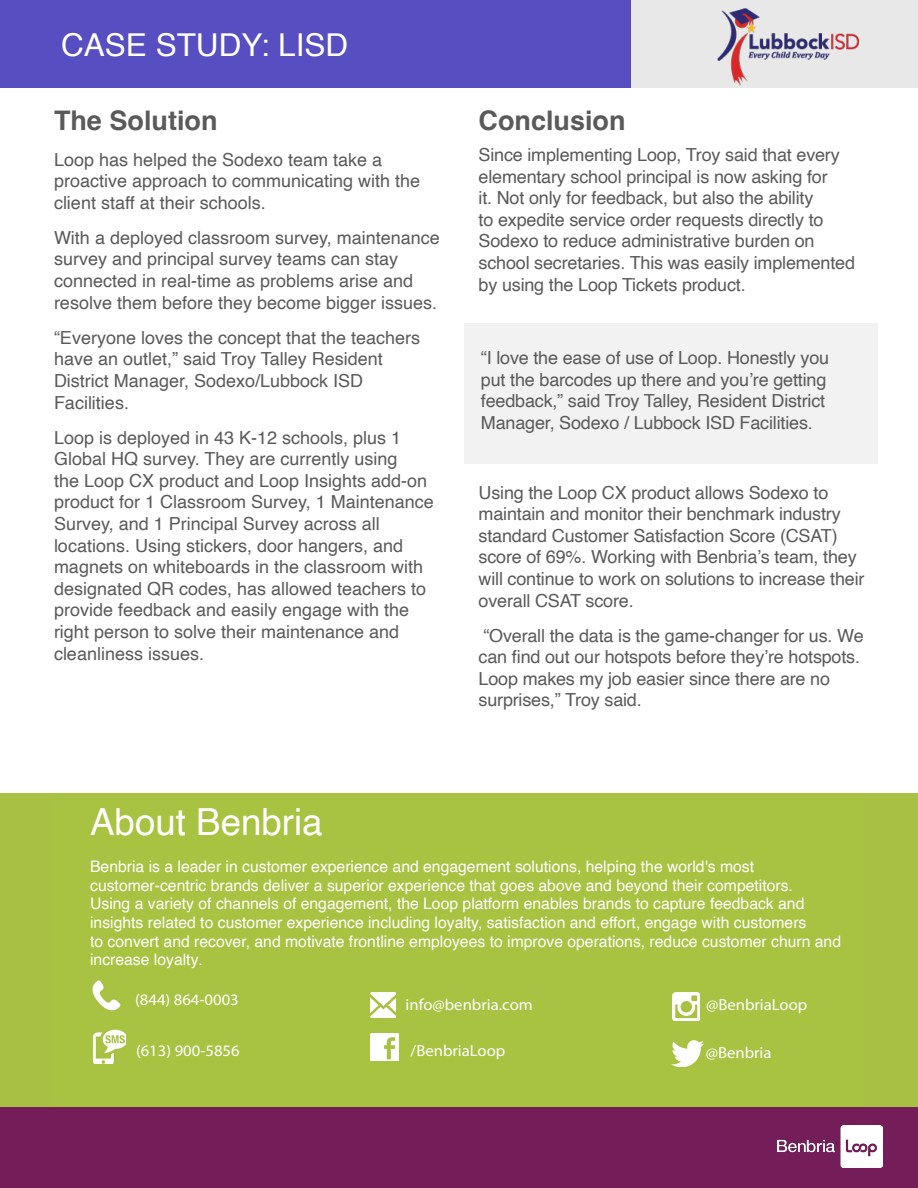
<style>
.page{position:relative;width:918px;height:1188px;background:#fff}
.page>*{position:absolute;margin:0;border:0;box-sizing:border-box;transform-origin:0 0}
.t1{font:37.35px "Helvetica";color:#fff}
.Section_Title{font:31.5px "Helvetica";color:#fff}
.Main_Body{font:700 27px "Helvetica";color:#595a59}
.Titles_Bold{font:700 27px "Helvetica";color:#595a59}
.Main_Body-2{font:18px/21.6px "Helvetica";color:#595a59}
.t2{font:16.05px/18.6px "Helvetica";color:#fff}
.t3{font:16.05px "Myriad Pro";color:#fff;scale:1.04 1}
</style>
<div class="page">
<div style="left:464px;top:324px;width:414px;height:140px;background:#f1f2f1"></div>
<div style="left:0;top:1107px;width:918px;height:81px;background:#751d58"></div>
<img style="left:778px;top:1125px;width:104px;height:42px">
<div style="left:0;top:0;width:678px;height:88px;background:#574ec2"></div>
<div style="left:631px;top:0;width:287px;height:88px;background:#e8e8e8"></div>
<div style="left:0;top:794px;width:918px;height:313px;background:#a9c143"></div>
<img style="left:92px;top:981px;width:29px;height:30px">
<img style="left:93px;top:1030px;width:32px;height:34px">
<img style="left:371px;top:993px;width:24px;height:24px">
<img style="left:371px;top:1033px;width:27px;height:28px">
<img style="left:672px;top:993px;width:28px;height:28px">
<img style="left:671px;top:1040px;width:33px;height:26px">
<img style="left:718px;top:8px;width:141px;height:77px">
<p class="Section_Title" style="left:61px;top:20px;width:289px">CASE STUDY: LISD</p>
<p class="Main_Body" style="left:54px;top:104px;width:165px">The Solution</p>
<p class="Main_Body-2" style="left:54px;top:149px;width:368px">Loop has helped the Sodexo team take a proactive approach to communicating with the client staff at their schools.</p>
<p class="Main_Body-2" style="left:54px;top:227px;width:387px">With a deployed classroom survey, maintenance survey and principal survey teams can stay connected in real-time as problems arise and resolve them before they become bigger issues.</p>
<p class="Main_Body-2" style="left:54px;top:327px;width:368px">“Everyone loves the concept that the teachers have an outlet,” said Troy Talley Resident District Manager, Sodexo/Lubbock ISD Facilities.</p>
<p class="Main_Body-2" style="left:54px;top:427px;width:381px">Loop is deployed in 43 K-12 schools, plus 1<br>Global HQ survey. They are currently using<br>the Loop CX product and Loop Insights add-on product for 1 Classroom Survey, 1 Maintenance Survey, and 1 Principal Survey across all locations. Using stickers, door hangers, and magnets on whiteboards in the classroom with designated QR codes, has allowed teachers to provide feedback and easily engage with the right person to solve their maintenance and cleanliness issues.</p>
<p class="Titles_Bold" style="left:479px;top:104px;width:149px">Conclusion</p>
<p class="Main_Body-2" style="left:479px;top:144px;width:378px">Since implementing Loop, Troy said that every elementary school principal is now asking for<br>it. Not only for feedback, but also the ability<br>to expedite service order requests directly to Sodexo to reduce administrative burden on school secretaries. This was easily implemented by using the Loop Tickets product.</p>
<p class="Main_Body-2" style="left:481px;top:348px;width:350px">“I love the ease of use of Loop. Honestly you put the barcodes up there and you’re getting feedback,” said Troy Talley, Resident District Manager, Sodexo / Lubbock ISD Facilities.</p>
<p class="Main_Body-2" style="left:479px;top:482px;width:387px">Using the Loop CX product allows Sodexo to maintain and monitor their benchmark industry standard Customer Satisfaction Score (CSAT) score of 69%. Working with Benbria’s team, they will continue to work on solutions to increase their overall CSAT score.</p>
<p class="Main_Body-2" style="left:479px;top:625px;width:387px">“Overall the data is the game-changer for us. We can find out our hotspots before they’re hotspots.<br>Loop makes my job easier since there are no surprises,” Troy said.</p>
<h1 class="t1" style="left:90px;top:793px;width:234px">About Benbria</h1>
<p class="t2" style="left:90px;top:858px;width:752px">Benbria is a leader in customer experience and engagement solutions, helping the world's most customer-centric brands deliver a superior experience that goes above and beyond their competitors.<br>Using a variety of channels of engagement, the Loop platform enables brands to capture feedback and insights related to customer experience including loyalty, satisfaction and effort, engage with customers<br>to convert and recover, and motivate frontline employees to improve operations, reduce customer churn and increase loyalty.</p>
<p class="t3" style="left:135px;top:990px;width:101px">(844) 864-0003</p>
<p class="t3" style="left:136px;top:1040px;width:101px">(613) 900-5856</p>
<p class="t3" style="left:406px;top:994px;width:124px">info@benbria.com</p>
<p class="t3" style="left:411px;top:1041px;width:93px">/BenbriaLoop</p>
<p class="t3" style="left:706px;top:994px;width:99px">@BenbriaLoop</p>
<p class="t3" style="left:706px;top:1042px;width:65px">@Benbria</p>
</div>
